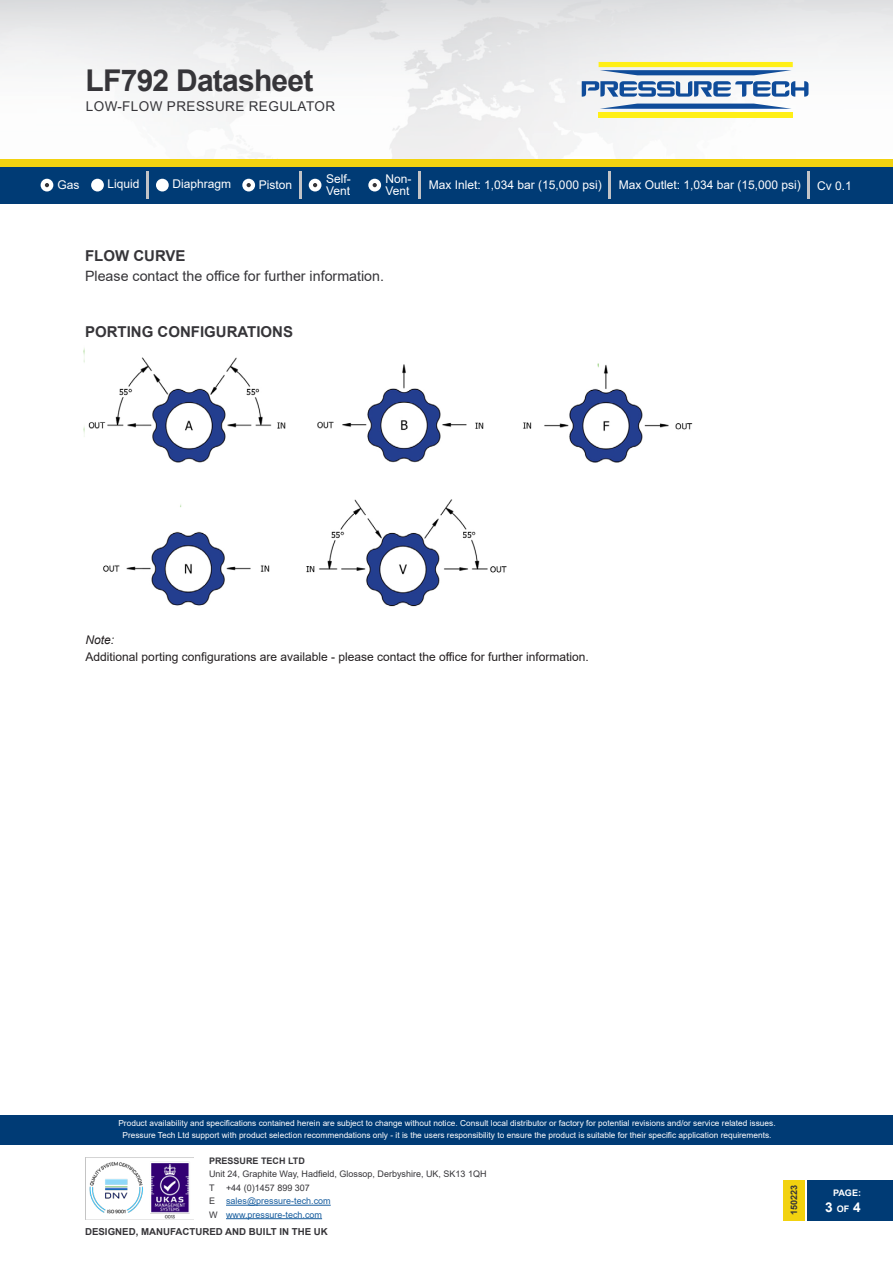
<style>
.page{position:relative;width:893px;height:1263px;background:#fff}
.page>*{position:absolute;margin:0;border:0;box-sizing:border-box;transform-origin:0 0}
.t1{font:700 30px "Arial";letter-spacing:-.025em;color:#363539}
.PT-Body_Copy{font:700 15px "Arial";color:#363539}
.PT-Body_Copy-2{font:14.25px "Arial";color:#363539}
.t2{font:13.5px "Arial";letter-spacing:.035em;color:#363539}
.t3{font:700 13.5px "Arial";color:#fff}
.t4{font:12px/12px "Arial";color:#fff}
.PT-Body_Copy-3{font:12px "Arial";color:#231f20}
.PT-Body_Copy-4{font:italic 12px "Arial";color:#231f20}
.t5{font:700 9.6px "Arial";color:#363539}
.t6{font:9px/13.5px "Arial";color:#175d9e}
.t7{font:9px/13.5px "Arial";color:#363539}
.t8{font:700 9px "Arial";color:#363539}
.t9{font:700 9px "Arial";color:#fff}
.t10{font:8.25px/12px "Arial";color:#fff;text-align:center}
.s1{color:#363539}
.s2{font-size:9px}
</style>
<div class="page">
<img style="left:0;top:0;width:893px;height:159px">
<svg style="left:582px;top:81px;width:226px;height:16px"></svg>
<svg style="left:600px;top:104px;width:192px;height:5px"></svg>
<svg style="left:599px;top:62px;width:194px;height:13px"></svg>
<div style="left:599px;top:112px;width:194px;height:5px;background:#ffef16"></div>
<div style="left:0;top:1114px;width:893px;height:30px;background:#003b75"></div>
<div style="left:808px;top:1179px;width:85px;height:41px;background:#003b75"></div>
<div style="left:783px;top:1179px;width:21px;height:41px;background:#f2d20f"></div>
<div style="left:1px;top:166px;width:892px;height:38px;background:#003b75"></div>
<div style="left:0;top:159px;width:893px;height:7px;background:#f2d20f"></div>
<div style="left:91px;top:179px;width:13px;height:12px;background:#fff;border-radius:50%"></div>
<div style="left:156px;top:179px;width:13px;height:12px;background:#fff;border-radius:50%"></div>
<div style="left:242px;top:179px;width:13px;height:12px;background:#fff;border-radius:50%"></div>
<hr style="left:419px;top:171px;width:2px;height:28px;background:#c2c3c6">
<hr style="left:609px;top:171px;width:2px;height:28px;background:#c2c3c6">
<hr style="left:808px;top:171px;width:2px;height:28px;background:#c2c3c6">
<hr style="left:146px;top:171px;width:2px;height:28px;background:#c2c3c6">
<div style="left:41px;top:179px;width:12px;height:12px;background:#fff;border-radius:50%"></div>
<div style="left:309px;top:179px;width:12px;height:12px;background:#fff;border-radius:50%"></div>
<div style="left:368px;top:179px;width:13px;height:12px;background:#fff;border-radius:50%"></div>
<hr style="left:299px;top:171px;width:2px;height:28px;background:#c2c3c6">
<svg style="left:45px;top:183px;width:4px;height:4px"></svg>
<svg style="left:313px;top:183px;width:4px;height:4px"></svg>
<svg style="left:247px;top:183px;width:4px;height:4px"></svg>
<svg style="left:373px;top:183px;width:4px;height:4px"></svg>
<hr style="left:226px;top:1205px;width:105px;height:1px;background:#175d9e">
<hr style="left:226px;top:1218px;width:96px;height:1px;background:#175d9e">
<img style="left:85px;top:1157px;width:109px;height:62px">
<img style="left:83px;top:348px;width:610px;height:259px">
<h1 class="t1" style="left:86px;top:59px;width:229px">LF792 Datasheet</h1>
<h3 class="t2" style="left:86px;top:97px;width:251px">LOW-FLOW PRESSURE REGULATOR</h3>
<h3 class="t4" style="left:326px;top:173px;width:26px">Self-<br>Vent</h3>
<h3 class="t4" style="left:385px;top:173px;width:28px">Non-<br>Vent</h3>
<h3 class="t4" style="left:57px;top:179px;width:24px">Gas</h3>
<h3 class="t4" style="left:108px;top:178px;width:34px">Liquid</h3>
<h3 class="t4" style="left:172px;top:178px;width:60px">Diaphragm</h3>
<h3 class="t4" style="left:259px;top:179px;width:35px">Piston</h3>
<h3 class="t4" style="left:429px;top:179px;width:174px">Max Inlet: 1,034 bar (15,000 psi)</h3>
<h3 class="t4" style="left:619px;top:179px;width:184px">Max Outlet: 1,034 bar (15,000 psi)</h3>
<h3 class="t4" style="left:817px;top:179px;width:36px">Cv 0.1</h3>
<p class="PT-Body_Copy" style="left:85px;top:245px;width:102px">FLOW CURVE</p>
<p class="PT-Body_Copy-2" style="left:85px;top:266px;width:301px">Please contact the office for further information.</p>
<p class="PT-Body_Copy" style="left:85px;top:321px;width:210px">PORTING CONFIGURATIONS</p>
<p class="PT-Body_Copy-4" style="left:86px;top:632px;width:30px">Note:</p>
<p class="PT-Body_Copy-3" style="left:86px;top:648px;width:505px">Additional porting configurations are available - please contact the office for further information.</p>
<p class="t10" style="left:118px;top:1117px;width:659px">Product availability and specifications contained herein are subject to change without notice. Consult local distributor or factory for potential revisions and/or service related issues.<br>Pressure Tech Ltd support with product selection recommendations only - it is the users responsibility to ensure the product is suitable for their specific application requirements.</p>
<p class="t8" style="left:209px;top:1154px;width:97px">PRESSURE TECH LTD</p>
<p class="t7" style="left:209px;top:1167px;width:279px">Unit 24, Graphite Way, Hadfield, Glossop, Derbyshire, UK, SK13 1QH<br>T</p>
<p class="t6" style="left:209px;top:1181px;width:123px;text-indent:17px"><span class="s1">+44 (0)1457 899 307<br>E</span> sales@pressure-tech.com<br><span class="s1">W</span> www.pressure-tech.com</p>
<p class="t5" style="left:85px;top:1225px;width:244px">DESIGNED, MANUFACTURED AND BUILT IN THE UK</p>
<p class="t8" style="left:788px;top:1215px;width:32px;rotate:-90deg">150223</p>
<p class="t9" style="left:833px;top:1186px;width:30px">PAGE:</p>
<p class="t3" style="left:825px;top:1198px;width:37px">3 <span class="s2">OF</span> 4</p>
</div>
